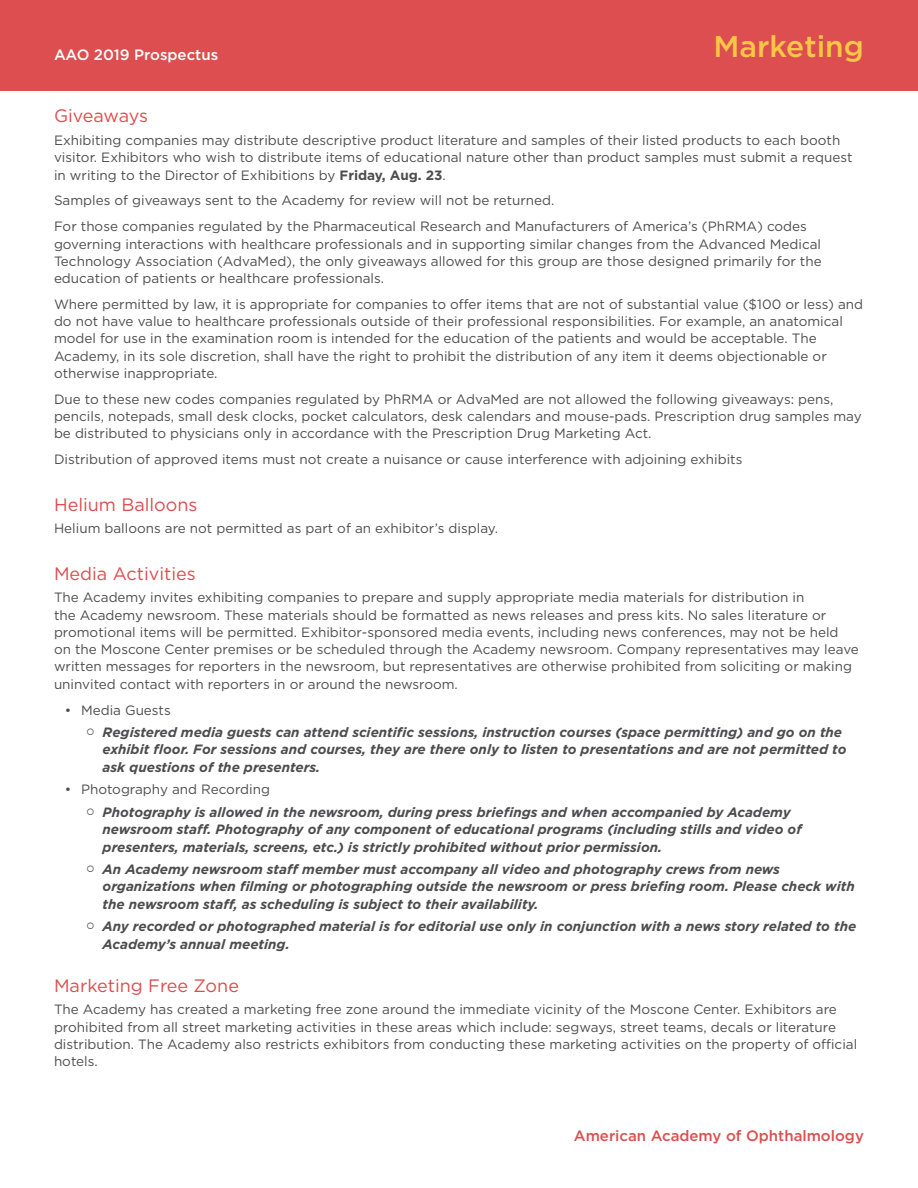
<style>
.page{position:relative;width:918px;height:1188px;background:#fff}
.page>*{position:absolute;margin:0;border:0;box-sizing:border-box;transform-origin:0 0}
.t1{font:500 30px "Gotham";color:#f9c647}
.t2{font:18px "Gotham";color:#dc4e4f}
.t3{font:18px "Gotham";letter-spacing:-.02em;color:#dc4e4f}
.t4{font:500 15px "Gotham";color:#dc4e4f}
.t5{font:500 15px "Gotham";color:#fff}
.t6{font:13.5px/17.2px "Gotham";color:#4d4d4f}
.t7{font:italic 700 13.5px/17.2px "Gotham";color:#4d4d4f}
.s1{font-weight:700}
</style>
<div class="page">
<div style="left:0;top:0;width:918px;height:91px;background:#dc4e4f"></div>
<p class="t5" style="left:54px;top:45px;width:166px">AAO 2019 Prospectus</p>
<h1 class="t1" style="left:713px;top:27px;width:152px">Marketing</h1>
<h2 class="t3" style="left:54px;top:105px;width:96px">Giveaways</h2>
<p class="t6" style="left:54px;top:131px;width:800px">Exhibiting companies may distribute descriptive product literature and samples of their listed products to each booth visitor. Exhibitors who wish to distribute items of educational nature other than product samples must submit a request in writing to the Director of Exhibitions by <span class="s1">Friday, Aug. 23</span>.</p>
<p class="t6" style="left:54px;top:187px;width:754px;line-height:26px">Samples of giveaways sent to the Academy for review will not be returned.<br>For those companies regulated by the Pharmaceutical Research and Manufacturers of America’s (PhRMA) codes</p>
<p class="t6" style="left:54px;top:235px;width:769px;text-align:justify">governing interactions with healthcare professionals and in supporting similar changes from the Advanced Medical Technology Association (AdvaMed), the only giveaways allowed for this group are those designed primarily for the education of patients or healthcare professionals.</p>
<p class="t6" style="left:54px;top:295px;width:811px">Where permitted by law, it is appropriate for companies to offer items that are not of substantial value ($100 or less) and do not have value to healthcare professionals outside of their professional responsibilities. For example, an anatomical model for use in the examination room is intended for the education of the patients and would be acceptable. The Academy, in its sole discretion, shall have the right to prohibit the distribution of any item it deems objectionable or otherwise inappropriate.</p>
<p class="t6" style="left:54px;top:390px;width:809px">Due to these new codes companies regulated by PhRMA or AdvaMed are not allowed the following giveaways: pens, pencils, notepads, small desk clocks, pocket calculators, desk calendars and mouse-pads. Prescription drug samples may be distributed to physicians only in accordance with the Prescription Drug Marketing Act.</p>
<p class="t6" style="left:54px;top:451px;width:690px">Distribution of approved items must not create a nuisance or cause interference with adjoining exhibits</p>
<h2 class="t2" style="left:54px;top:493px;width:145px">Helium Balloons</h2>
<p class="t6" style="left:54px;top:520px;width:446px">Helium balloons are not permitted as part of an exhibitor’s display.</p>
<h2 class="t2" style="left:54px;top:562px;width:143px">Media Activities</h2>
<p class="t6" style="left:54px;top:589px;width:806px">The Academy invites exhibiting companies to prepare and supply appropriate media materials for distribution in<br>the Academy newsroom. These materials should be formatted as news releases and press kits. No sales literature or promotional items will be permitted. Exhibitor-sponsored media events, including news conferences, may not be held on the Moscone Center premises or be scheduled through the Academy newsroom. Company representatives may leave written messages for reporters in the newsroom, but representatives are otherwise prohibited from soliciting or making uninvited contact with reporters in or around the newsroom.</p>
<p class="t6" style="left:65px;top:701px;width:107px">• Media Guests</p>
<p class="t7" style="left:103px;top:724px;width:745px;text-indent:-16px">○ Registered media guests can attend scientific sessions, instruction courses (space permitting) and go on the exhibit floor. For sessions and courses, they are there only to listen to presentations and are not permitted to ask questions of the presenters.</p>
<p class="t6" style="left:65px;top:781px;width:207px">• Photography and Recording</p>
<p class="t7" style="left:103px;top:804px;width:701px;text-indent:-16px">○ Photography is allowed in the newsroom, during press briefings and when accompanied by Academy newsroom staff. Photography of any component of educational programs (including stills and video of presenters, materials, screens, etc.) is strictly prohibited without prior permission.</p>
<p class="t7" style="left:103px;top:861px;width:754px;text-indent:-16px">○ An Academy newsroom staff member must accompany all video and photography crews from news organizations when filming or photographing outside the newsroom or press briefing room. Please check with the newsroom staff, as scheduling is subject to their availability.</p>
<p class="t7" style="left:103px;top:918px;width:755px;text-indent:-16px">○ Any recorded or photographed material is for editorial use only in conjunction with a news story related to the<br>Academy’s annual meeting.</p>
<h2 class="t2" style="left:54px;top:974px;width:187px">Marketing Free Zone</h2>
<p class="t6" style="left:54px;top:1001px;width:805px">The Academy has created a marketing free zone around the immediate vicinity of the Moscone Center. Exhibitors are prohibited from all street marketing activities in these areas which include: segways, street teams, decals or literature distribution. The Academy also restricts exhibitors from conducting these marketing activities on the property of official hotels.</p>
<p class="t4" style="left:574px;top:1126px;width:292px">American Academy of Ophthalmology</p>
</div>
